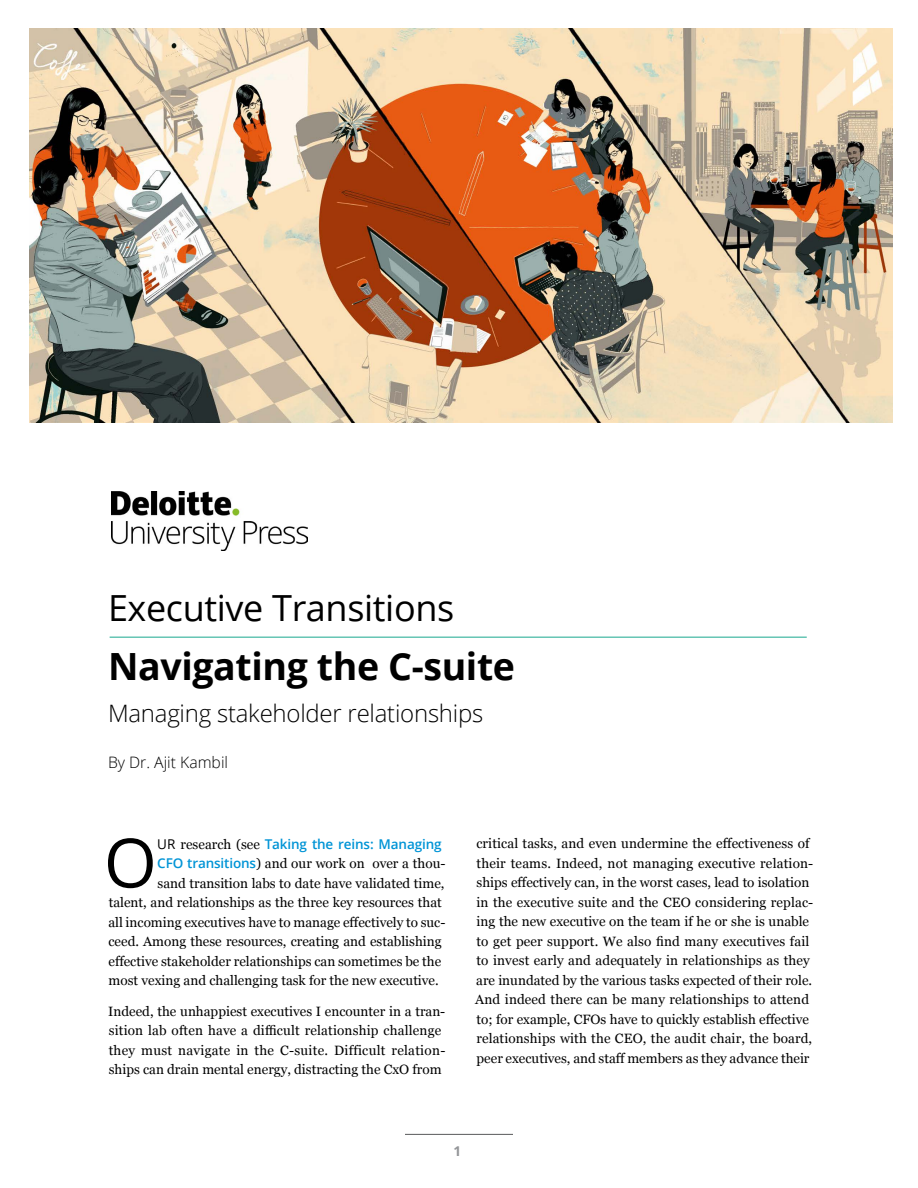
<style>
.page{position:relative;width:918px;height:1188px;background:#fff}
.page>*{position:absolute;margin:0;border:0;box-sizing:border-box;transform-origin:0 0}
.t1{font:68.1px "Open Sans";color:#000}
.t2{font:700 37.5px "Open Sans";letter-spacing:-.01em;color:#000}
.t3{font:36px "Open Sans";letter-spacing:-.01em;color:#000}
.t4{font:300 24px "Open Sans";letter-spacing:-.01em;color:#000}
.t5{font:300 15.75px "Open Sans";color:#000}
.t6{font:13.5px/19.5px "Georgia";color:#000}
.t7{font:600 13.5px "Open Sans";letter-spacing:-.01em;color:#0094d6}
.t8{font:700 13.5px "Open Sans";color:#939598}
.s1{font-weight:400;color:#000}
.s2{font-family:"Georgia";font-weight:400;color:#000}
.s3{font-family:"Open Sans";font-weight:600;color:#0094d6}
</style>
<div class="page">
<img style="left:111px;top:491px;width:197px;height:59px">
<hr style="left:405px;top:1134px;width:108px;height:1px;background:#58595b">
<img style="left:29px;top:29px;width:863px;height:394px">
<hr style="left:110px;top:636px;width:697px;height:2px;background:#65c5b4">
<h3 class="t3" style="left:108px;top:584px;width:348px">Executive Transitions</h3>
<h2 class="t2" style="left:108px;top:640px;width:409px">Navigating the C-suite</h2>
<h3 class="t4" style="left:108px;top:697px;width:377px">Managing stakeholder relationships</h3>
<p class="t5" style="left:108px;top:752px;width:122px">By Dr. Ajit Kambil</p>
<h1 class="t1" style="left:104px;top:816px;width:55px">O</h1>
<p class="t7" style="left:157px;top:834px;width:286px"><span class="s1">UR</span> <span class="s2">research (see</span> Taking the reins: Managing</p>
<p class="t6" style="left:157px;top:853px;width:290px"><span class="s3">CFO transitions</span>) and our work on over a thou-</p>
<p class="t6" style="left:158px;top:873px;width:288px">sand transition labs to date have validated time,</p>
<p class="t6" style="left:109px;top:892px;width:335px">talent, and relationships as the three key resources that</p>
<p class="t6" style="left:108px;top:912px;width:339px">all incoming executives have to manage effectively to suc-</p>
<p class="t6" style="left:109px;top:931px;width:335px">ceed. Among these resources, creating and establishing</p>
<p class="t6" style="left:109px;top:951px;width:334px">effective stakeholder relationships can sometimes be the</p>
<p class="t6" style="left:109px;top:970px;width:332px">most vexing and challenging task for the new executive.</p>
<p class="t6" style="left:108px;top:1001px;width:339px">Indeed, the unhappiest executives I encounter in a tran&shy;sition lab often have a difficult relationship challenge they must navigate in the C-suite. Difficult relation&shy;ships can drain mental energy, distracting the CxO from</p>
<p class="t6" style="left:475px;top:833px;width:340px">critical tasks, and even undermine the effectiveness of their teams. Indeed, not managing executive relation&shy;ships effectively can, in the worst cases, lead to isolation in the executive suite and the CEO considering replac&shy;ing the new executive on the team if he or she is unable to get peer support. We also find many executives fail to invest early and adequately in relationships as they are inundated by the various tasks expected of their role.<br>And indeed there can be many relationships to attend to; for example, CFOs have to quickly establish effective relationships with the CEO, the audit chair, the board, peer executives, and staff members as they advance their</p>
<p class="t8" style="left:454px;top:1142px;width:9px">1</p>
</div>
